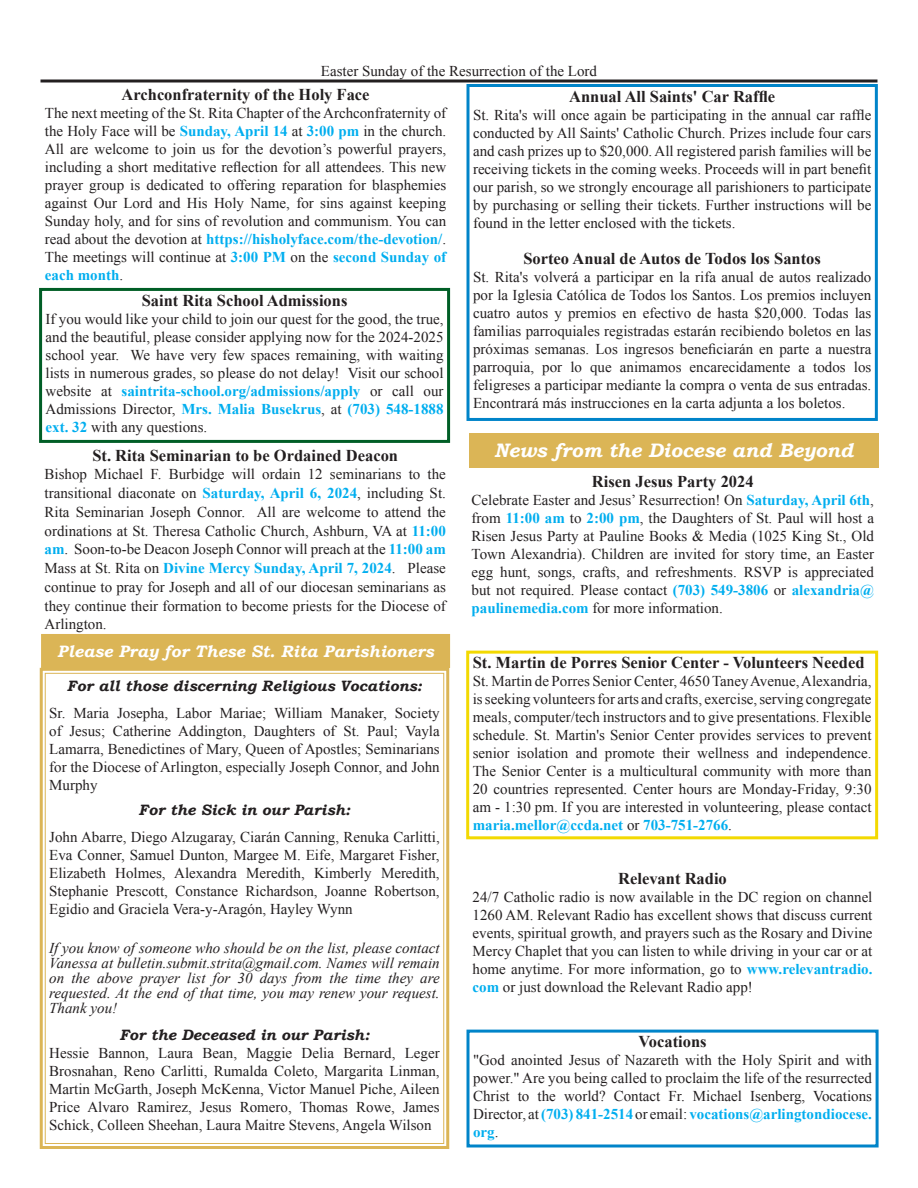
<style>
.page{position:relative;width:918px;height:1188px;background:#fff}
.page>*{position:absolute;margin:0;border:0;box-sizing:border-box;transform-origin:0 0}
.t1{font:italic 700 19.5px "Bookman Old Style";color:#fff}
.t2{font:700 16.5px "Times New Roman";color:#231f20}
.t3{font:italic 700 16.5px "Bookman Old Style";color:#fff}
.t4{font:15px/18px "Times New Roman";color:#231f20;text-align:justify}
.t5{font:italic 15px/15px "Times New Roman";color:#231f20;text-align:justify}
.t6{font:italic 700 15px "Bookman Old Style";color:#231f20}
.s1{font-weight:700;color:#00aeef}
</style>
<div class="page">
<hr style="left:40px;top:80px;width:838px;height:2px;background:#231f20">
<div style="left:42px;top:635px;width:407px;height:32px;background:#dbb556"></div>
<div style="left:41px;top:634px;width:409px;height:34px;border:2px solid #dbb556"></div>
<div style="left:469px;top:433px;width:409px;height:34px;background:#dbb556"></div>
<svg style="left:39px;top:666px;width:412px;height:483px"></svg>
<div style="left:466px;top:1030px;width:413px;height:118px;border:3px solid #0084c9"></div>
<div style="left:466px;top:651px;width:412px;height:188px;border:3px solid #f3d901"></div>
<div style="left:39px;top:288px;width:411px;height:155px;border:3px solid #005e26"></div>
<div style="left:466px;top:84px;width:412px;height:337px;border:3px solid #0084c9"></div>
<p class="t4" style="left:321px;top:62px;width:278px">Easter Sunday of the Resurrection of the Lord</p>
<p class="t2" style="left:122px;top:83px;width:250px">Archconfraternity of the Holy Face</p>
<p class="t4" style="left:45px;top:104px;width:403px">The next meeting of the St. Rita Chapter of the Archconfraternity of the Holy Face will be <span class="s1">Sunday, April 14</span> at <span class="s1">3:00 pm</span> in the church.<br>All are welcome to join us for the devotion’s powerful prayers, including a short meditative reflection for all attendees. This new prayer group is dedicated to offering reparation for blasphemies against Our Lord and His Holy Name, for sins against keeping Sunday holy, and for sins of revolution and communism. You can read about the devotion at <span class="s1">https://hisholyface.com/the-devotion/</span>.<br>The meetings will continue at <span class="s1">3:00 PM</span> on the <span class="s1">second Sunday of each month</span>.</p>
<p class="t2" style="left:569px;top:85px;width:207px">Annual All Saints' Car Raffle</p>
<p class="t4" style="left:473px;top:105px;width:400px">St. Rita's will once again be participating in the annual car raffle conducted by All Saints' Catholic Church. Prizes include four cars and cash prizes up to $20,000. All registered parish families will be receiving tickets in the coming weeks. Proceeds will in part benefit our parish, so we strongly encourage all parishioners to participate by purchasing or selling their tickets. Further instructions will be found in the letter enclosed with the tickets.</p>
<p class="t2" style="left:523px;top:247px;width:299px">Sorteo Anual de Autos de Todos los Santos</p>
<p class="t4" style="left:473px;top:267px;width:400px">St. Rita's volverá a participar en la rifa anual de autos realizado por la Iglesia Católica de Todos los Santos. Los premios incluyen cuatro autos y premios en efectivo de hasta $20,000. Todas las familias parroquiales registradas estarán recibiendo boletos en las próximas semanas. Los ingresos beneficiarán en parte a nuestra parroquia, por lo que animamos encarecidamente a todos los feligreses a participar mediante la compra o venta de sus entradas.<br>Encontrará más instrucciones en la carta adjunta a los boletos.</p>
<p class="t2" style="left:142px;top:289px;width:207px">Saint Rita School Admissions</p>
<p class="t4" style="left:46px;top:309px;width:399px">If you would like your child to join our quest for the good, the true, and the beautiful, please consider applying now for the 2024-2025 school year. We have very few spaces remaining, with waiting lists in numerous grades, so please do not delay! Visit our school website at <span class="s1">saintrita-school.org/admissions/apply</span> or call our Admissions Director, <span class="s1">Mrs. Malia Busekrus</span>, at <span class="s1">(703) 548-1888 ext. 32</span> with any questions.</p>
<p class="t2" style="left:92px;top:444px;width:307px">St. Rita Seminarian to be Ordained Deacon</p>
<p class="t4" style="left:45px;top:465px;width:403px;line-height:18.8px">Bishop Michael F. Burbidge will ordain 12 seminarians to the transitional diaconate on <span class="s1">Saturday, April 6, 2024</span>, including St.<br>Rita Seminarian Joseph Connor. All are welcome to attend the ordinations at St. Theresa Catholic Church, Ashburn, VA at <span class="s1">11:00 am</span>. Soon-to-be Deacon Joseph Connor will preach at the <span class="s1">11:00 am </span>Mass at St. Rita on <span class="s1">Divine Mercy Sunday, April 7, 2024</span>. Please continue to pray for Joseph and all of our diocesan seminarians as they continue their formation to become priests for the Diocese of Arlington.</p>
<p class="t2" style="left:592px;top:470px;width:163px">Risen Jesus Party 2024</p>
<p class="t1" style="left:494px;top:436px;width:361px">News from the Diocese and Beyond</p>
<p class="t4" style="left:472px;top:491px;width:404px">Celebrate Easter and Jesus’ Resurrection! On <span class="s1">Saturday, April 6th</span>, from <span class="s1">11:00 am</span> to <span class="s1">2:00 pm</span>, the Daughters of St. Paul will host a Risen Jesus Party at Pauline Books &amp; Media (1025 King St., Old Town Alexandria). Children are invited for story time, an Easter egg hunt, songs, crafts, and refreshments. RSVP is appreciated but not required. Please contact <span class="s1">(703) 549-3806</span> or <span class="s1">alexandria@ paulinemedia.com</span> for more information.</p>
<p class="t3" style="left:57px;top:639px;width:378px">Please Pray for These St. Rita Parishioners</p>
<p class="t6" style="left:67px;top:675px;width:357px">For all those discerning Religious Vocations:</p>
<p class="t4" style="left:49px;top:704px;width:392px">Sr. Maria Josepha, Labor Mariae; William Manaker, Society of Jesus; Catherine Addington, Daughters of St. Paul; Vayla Lamarra, Benedictines of Mary, Queen of Apostles; Seminarians for the Diocese of Arlington, especially Joseph Connor, and John Murphy</p>
<p class="t6" style="left:139px;top:798px;width:213px">For the Sick in our Parish:</p>
<p class="t4" style="left:49px;top:827px;width:392px">John Abarre, Diego Alzugaray, Ciarán Canning, Renuka Carlitti, Eva Conner, Samuel Dunton, Margee M. Eife, Margaret Fisher, Elizabeth Holmes, Alexandra Meredith, Kimberly Meredith, Stephanie Prescott, Constance Richardson, Joanne Robertson, Egidio and Graciela Vera-y-Aragón, Hayley Wynn</p>
<p class="t5" style="left:49px;top:940px;width:392px">If you know of someone who should be on the list, please contact Vanessa at bulletin.submit.strita@gmail.com. Names will remain on the above prayer list for 30 days from the time they are requested. At the end of that time, you may renew your request.<br>Thank you!</p>
<p class="t6" style="left:119px;top:1023px;width:252px">For the Deceased in our Parish:</p>
<p class="t4" style="left:49px;top:1043px;width:392px">Hessie Bannon, Laura Bean, Maggie Delia Bernard, Leger Brosnahan, Reno Carlitti, Rumalda Coleto, Margarita Linman, Martin McGarth, Joseph McKenna, Victor Manuel Piche, Aileen Price Alvaro Ramirez, Jesus Romero, Thomas Rowe, James Schick, Colleen Sheehan, Laura Maitre Stevens, Angela Wilson</p>
<p class="t2" style="left:473px;top:651px;width:393px">St. Martin de Porres Senior Center - Volunteers Needed</p>
<p class="t4" style="left:473px;top:672px;width:400px">St. Martin de Porres Senior Center, 4650 Taney Avenue, Alexandria, is seeking volunteers for arts and crafts, exercise, serving congregate meals, computer/tech instructors and to give presentations. Flexible schedule. St. Martin's Senior Center provides services to prevent senior isolation and promote their wellness and independence.<br>The Senior Center is a multicultural community with more than 20 countries represented. Center hours are Monday-Friday, 9:30 am - 1:30 pm. If you are interested in volunteering, please contact <span class="s1">maria.mellor@ccda.net</span> or <span class="s1">703-751-2766</span>.</p>
<p class="t2" style="left:618px;top:867px;width:110px">Relevant Radio</p>
<p class="t4" style="left:473px;top:887px;width:401px">24/7 Catholic radio is now available in the DC region on channel 1260 AM. Relevant Radio has excellent shows that discuss current events, spiritual growth, and prayers such as the Rosary and Divine Mercy Chaplet that you can listen to while driving in your car or at home anytime. For more information, go to <span class="s1">www.relevantradio. com</span> or just download the Relevant Radio app!</p>
<p class="t2" style="left:638px;top:1030px;width:70px">Vocations</p>
<p class="t4" style="left:473px;top:1051px;width:401px">"God anointed Jesus of Nazareth with the Holy Spirit and with power." Are you being called to proclaim the life of the resurrected Christ to the world? Contact Fr. Michael Isenberg, Vocations Director, at <span class="s1">(703) 841-2514</span> or email: <span class="s1">vocations@arlingtondiocese. org</span>.</p>
</div>
